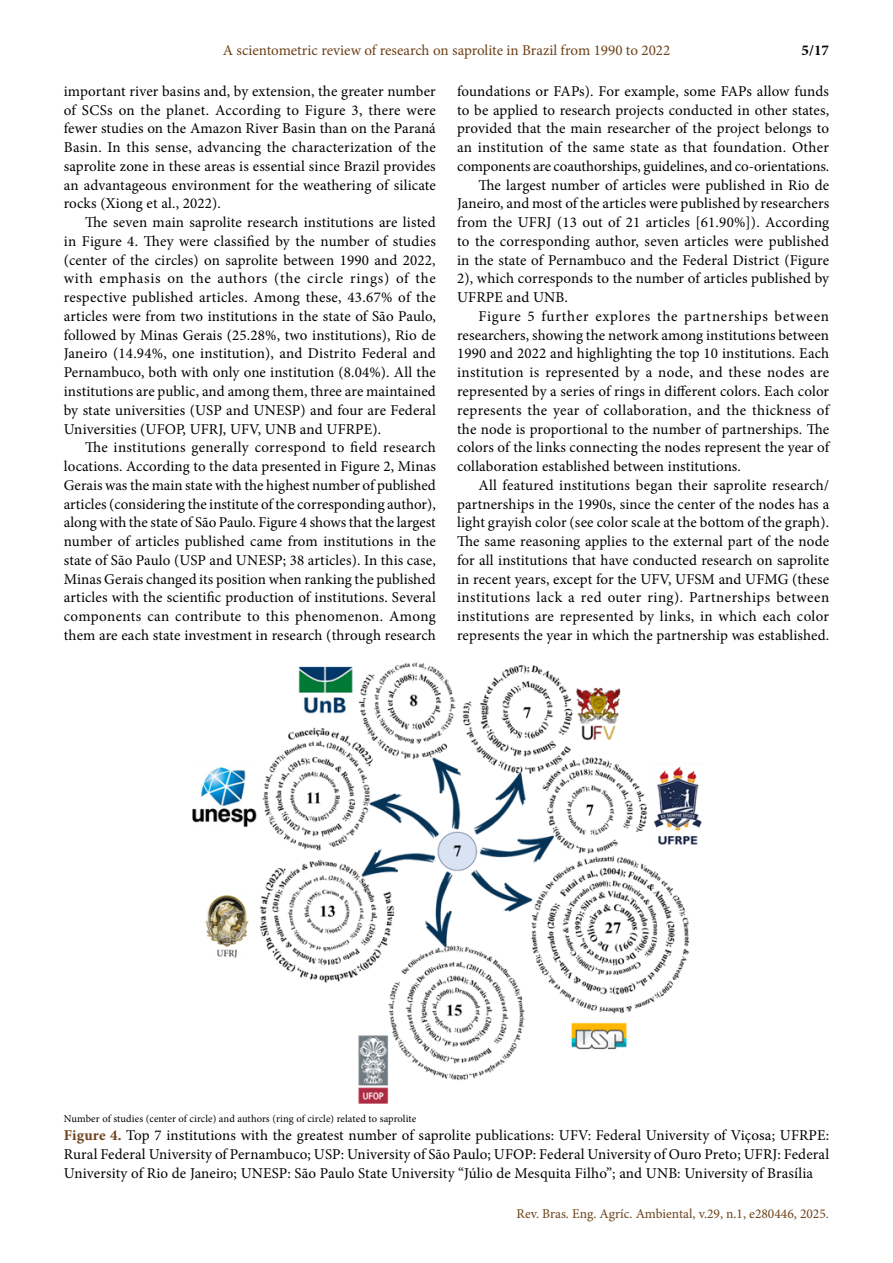
<style>
.page{position:relative;width:893px;height:1263px;background:#fff}
.page>*{position:absolute;margin:0;border:0;box-sizing:border-box;transform-origin:0 0}
.t1{font:15px/18.8px "Minion Pro";letter-spacing:.01em;color:#000;text-align:justify}
.t2{font:15px "Minion Pro";color:#6c4119}
.t3{font:15px "Minion Pro";letter-spacing:.05em;color:#000}
.t4{font:700 15px "Minion Pro";color:#000}
.t5{font:13.5px "Minion Pro";color:#6c4119}
.t6{font:10.5px "Minion Pro";letter-spacing:.005em;color:#000}
.s1{font-weight:700;color:#6c4119}
</style>
<div class="page">
<img style="left:192px;top:662px;width:510px;height:442px">
<p class="t2" style="left:223px;top:40px;width:449px">A scientometric review of research on saprolite in Brazil from 1990 to 2022</p>
<p class="t4" style="left:802px;top:40px;width:29px">5/17</p>
<p class="t1" style="left:64px;top:82px;width:374px">important river basins and, by extension, the greater number of SCSs on the planet. According to Figure 3, there were fewer studies on the Amazon River Basin than on the Paraná Basin. In this sense, advancing the characterization of the saprolite zone in these areas is essential since Brazil provides an advantageous environment for the weathering of silicate rocks (Xiong et al., 2022).</p>
<p class="t1" style="left:64px;top:213px;width:374px;text-indent:21px">The seven main saprolite research institutions are listed in Figure 4. They were classified by the number of studies (center of the circles) on saprolite between 1990 and 2022, with emphasis on the authors (the circle rings) of the respective published articles. Among these, 43.67% of the articles were from two institutions in the state of São Paulo, followed by Minas Gerais (25.28%, two institutions), Rio de Janeiro (14.94%, one institution), and Distrito Federal and Pernambuco, both with only one institution (8.04%). All the institutions are public, and among them, three are maintained by state universities (USP and UNESP) and four are Federal Universities (UFOP, UFRJ, UFV, UNB and UFRPE).</p>
<p class="t1" style="left:64px;top:438px;width:374px;text-indent:21px">The institutions generally correspond to field research locations. According to the data presented in Figure 2, Minas Gerais was the main state with the highest number of published articles (considering the institute of the corresponding author), along with the state of São Paulo. Figure 4 shows that the largest number of articles published came from institutions in the state of São Paulo (USP and UNESP; 38 articles). In this case, Minas Gerais changed its position when ranking the published articles with the scientific production of institutions. Several components can contribute to this phenomenon. Among them are each state investment in research (through research</p>
<p class="t1" style="left:457px;top:82px;width:374px">foundations or FAPs). For example, some FAPs allow funds</p>
<p class="t1" style="left:457px;top:101px;width:374px">to be applied to research projects conducted in other states,</p>
<p class="t1" style="left:457px;top:119px;width:374px">provided that the main researcher of the project belongs to</p>
<p class="t1" style="left:457px;top:138px;width:374px">an institution of the same state as that foundation. Other</p>
<p class="t1" style="left:457px;top:157px;width:374px">components are coauthorships, guidelines, and co-orientations.</p>
<p class="t1" style="left:478px;top:176px;width:352px">The largest number of articles were published in Rio de</p>
<p class="t1" style="left:457px;top:194px;width:374px">Janeiro, and most of the articles were published by researchers</p>
<p class="t1" style="left:457px;top:213px;width:374px">from the UFRJ (13 out of 21 articles [61.90%]). According</p>
<p class="t1" style="left:457px;top:232px;width:374px">to the corresponding author, seven articles were published</p>
<p class="t1" style="left:457px;top:251px;width:374px">in the state of Pernambuco and the Federal District (Figure</p>
<p class="t1" style="left:457px;top:269px;width:374px">2), which corresponds to the number of articles published by</p>
<p class="t1" style="left:457px;top:288px;width:112px">UFRPE and UNB.</p>
<p class="t3" style="left:478px;top:306px;width:352px">Figure 5 further explores the partnerships between</p>
<p class="t1" style="left:457px;top:326px;width:373px">researchers, showing the network among institutions between</p>
<p class="t1" style="left:457px;top:344px;width:374px">1990 and 2022 and highlighting the top 10 institutions. Each</p>
<p class="t1" style="left:457px;top:363px;width:374px">institution is represented by a node, and these nodes are</p>
<p class="t1" style="left:457px;top:382px;width:374px">represented by a series of rings in different colors. Each color</p>
<p class="t1" style="left:457px;top:401px;width:373px">represents the year of collaboration, and the thickness of</p>
<p class="t1" style="left:457px;top:419px;width:374px">the node is proportional to the number of partnerships. The</p>
<p class="t1" style="left:457px;top:438px;width:374px">colors of the links connecting the nodes represent the year of</p>
<p class="t1" style="left:457px;top:457px;width:285px">collaboration established between institutions.</p>
<p class="t1" style="left:478px;top:476px;width:352px">All featured institutions began their saprolite research/</p>
<p class="t1" style="left:457px;top:494px;width:374px">partnerships in the 1990s, since the center of the nodes has a</p>
<p class="t1" style="left:457px;top:513px;width:374px">light grayish color (see color scale at the bottom of the graph).</p>
<p class="t1" style="left:457px;top:532px;width:374px">The same reasoning applies to the external part of the node</p>
<p class="t1" style="left:457px;top:551px;width:374px">for all institutions that have conducted research on saprolite</p>
<p class="t1" style="left:457px;top:569px;width:374px">in recent years, except for the UFV, UFSM and UFMG (these</p>
<p class="t1" style="left:457px;top:588px;width:374px">institutions lack a red outer ring). Partnerships between</p>
<p class="t1" style="left:457px;top:607px;width:374px">institutions are represented by links, in which each color</p>
<p class="t1" style="left:457px;top:626px;width:374px">represents the year in which the partnership was established.</p>
<p class="t6" style="left:64px;top:1111px;width:354px">Number of studies (center of circle) and authors (ring of circle) related to saprolite</p>
<p class="t1" style="left:64px;top:1126px;width:767px"><span class="s1">Figure 4.</span> Top 7 institutions with the greatest number of saprolite publications: UFV: Federal University of Viçosa; UFRPE:<br>Rural Federal University of Pernambuco; USP: University of São Paulo; UFOP: Federal University of Ouro Preto; UFRJ: Federal University of Rio de Janeiro; UNESP: São Paulo State University “Júlio de Mesquita Filho”; and UNB: University of Brasília</p>
<p class="t5" style="left:517px;top:1204px;width:314px">Rev. Bras. Eng. Agríc. Ambiental, v.29, n.1, e280446, 2025.</p>
</div>
